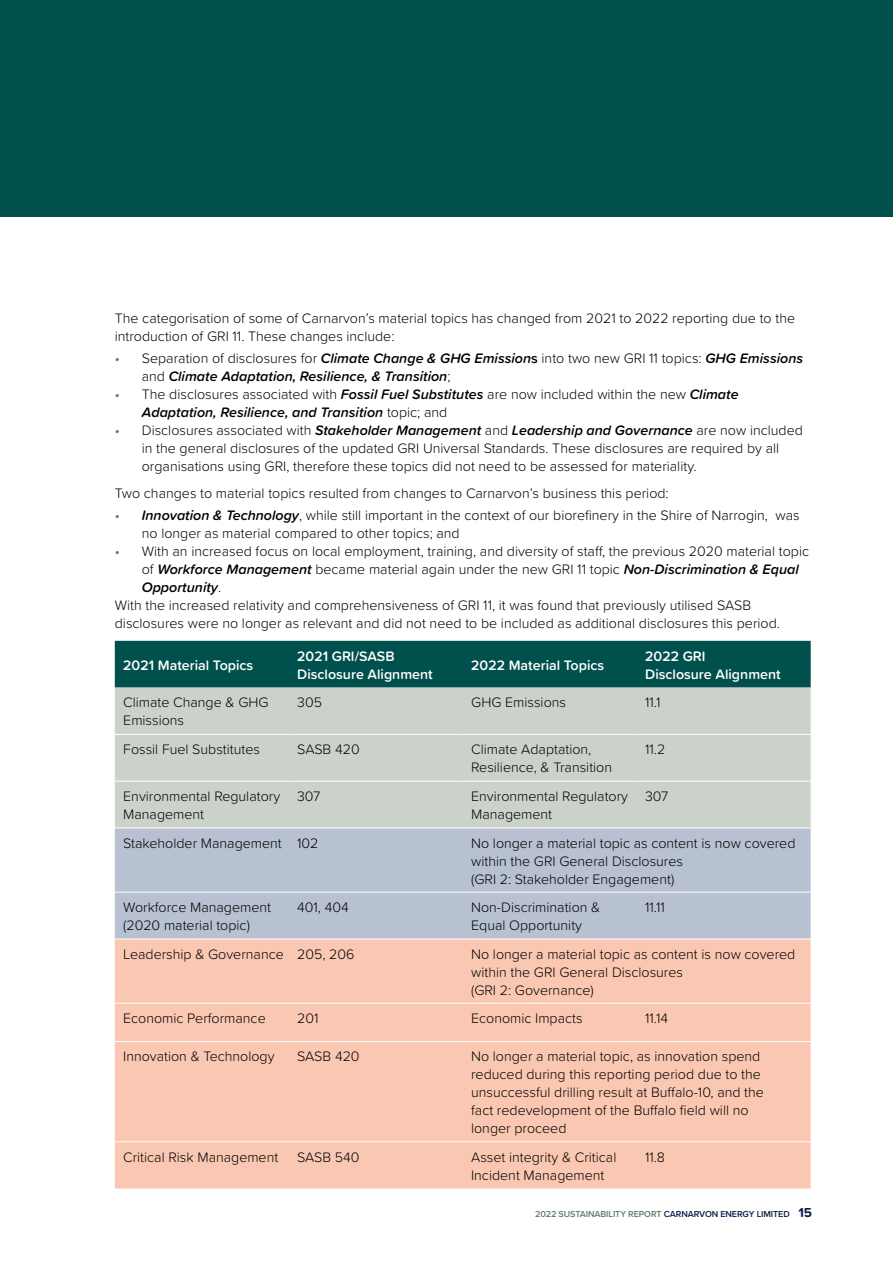
<style>
.page{position:relative;width:893px;height:1263px;background:#fff}
.page>*{position:absolute;margin:0;border:0;box-sizing:border-box;transform-origin:0 0}
.t1{font:300 14.25px/18px "Proxima Soft";color:#000}
.t2{font:italic 600 14.25px/18px "Proxima Soft";color:#000}
.t3{font:600 14.25px/18px "Proxima Soft";color:#fff}
.t4{font:600 9px "Proxima Nova";letter-spacing:-.01em;color:#5d7d67}
.s1{font-weight:400;color:#5d7d67}
.s2{font-weight:300;font-style:normal}
.s3{font-style:normal}
.s4{font-weight:400;font-style:italic;color:#5d7d67}
.s5{font-weight:600;font-style:italic}
.s6{color:#0f1c45}
.s7{font-family:"Proxima Soft";font-weight:700;font-size:13.5px;color:#0f1c45}
</style>
<div class="page">
<div style="left:0;top:0;width:893px;height:217px;background:#00504d"></div>
<div style="left:115px;top:641px;width:696px;height:47px;background:#00504d"></div>
<div style="left:115px;top:688px;width:696px;height:139px;background:#cbd2cb"></div>
<div style="left:115px;top:828px;width:696px;height:110px;background:#b7c1d1"></div>
<div style="left:115px;top:939px;width:696px;height:249px;background:#fac8b2"></div>
<hr style="left:115px;top:1141px;width:174px;height:1px;background:#fff">
<hr style="left:289px;top:1141px;width:174px;height:1px;background:#fff">
<hr style="left:463px;top:1141px;width:174px;height:1px;background:#fff">
<hr style="left:637px;top:1141px;width:174px;height:1px;background:#fff">
<hr style="left:115px;top:1041px;width:174px;height:1px;background:#fff">
<hr style="left:289px;top:1041px;width:174px;height:1px;background:#fff">
<hr style="left:463px;top:1041px;width:174px;height:1px;background:#fff">
<hr style="left:637px;top:1041px;width:174px;height:1px;background:#fff">
<hr style="left:115px;top:1003px;width:174px;height:1px;background:#fff">
<hr style="left:289px;top:1003px;width:174px;height:1px;background:#fff">
<hr style="left:463px;top:1003px;width:174px;height:1px;background:#fff">
<hr style="left:637px;top:1003px;width:174px;height:1px;background:#fff">
<hr style="left:115px;top:781px;width:174px;height:1px;background:#fff">
<hr style="left:289px;top:781px;width:174px;height:1px;background:#fff">
<hr style="left:463px;top:781px;width:174px;height:1px;background:#fff">
<hr style="left:637px;top:781px;width:174px;height:1px;background:#fff">
<hr style="left:115px;top:734px;width:174px;height:1px;background:#fff">
<hr style="left:289px;top:734px;width:174px;height:1px;background:#fff">
<hr style="left:463px;top:734px;width:174px;height:1px;background:#fff">
<hr style="left:637px;top:734px;width:174px;height:1px;background:#fff">
<hr style="left:115px;top:892px;width:174px;height:1px;background:#fff">
<hr style="left:289px;top:892px;width:174px;height:1px;background:#fff">
<hr style="left:463px;top:892px;width:174px;height:1px;background:#fff">
<hr style="left:637px;top:892px;width:174px;height:1px;background:#fff">
<p class="t1" style="left:115px;top:308px;width:682px">The categorisation of some of Carnarvon’s material topics has changed from 2021 to 2022 reporting due to the introduction of GRI 11. These changes include:</p>
<p class="t2" style="left:142px;top:349px;width:663px;text-indent:-27px"><span class="s1">•</span> <span class="s2">Separation of disclosures for</span> Climate Change &amp; GHG Emission<span class="s3">s</span> <span class="s2">into two new GRI 11 topics:</span> GHG Emissions <span class="s2">and</span> Climate Adaptation, Resilience, &amp; Transition<span class="s2">;</span></p>
<p class="t1" style="left:142px;top:384px;width:598px;text-indent:-27px"><span class="s4">•</span> The disclosures associated with <span class="s5">Fossil Fuel Substitutes</span> are now included within the new <span class="s5">Climate<br>Adaptation, Resilience, and Transition</span> topic; and</p>
<p class="t1" style="left:142px;top:420px;width:663px;text-indent:-27px"><span class="s4">•</span> Disclosures associated with <span class="s5">Stakeholder Management</span> and <span class="s5">Leadership and Governance</span> are now included in the general disclosures of the updated GRI Universal Standards. These disclosures are required by all organisations using GRI, therefore these topics did not need to be assessed for materiality.</p>
<p class="t1" style="left:115px;top:483px;width:555px">Two changes to material topics resulted from changes to Carnarvon’s business this period:</p>
<p class="t1" style="left:142px;top:505px;width:659px;text-indent:-27px"><span class="s4">•</span> <span class="s5">Innovation &amp; Technology</span>, while still important in the context of our biorefinery in the Shire of Narrogin, was no longer as material compared to other topics; and</p>
<p class="t1" style="left:115px;top:541px;width:696px"><span class="s4">•</span> With an increased focus on local employment, training, and diversity of staff, the previous 2020 material topic</p>
<p class="t2" style="left:142px;top:559px;width:659px"><span class="s2">of</span> Workforce Management <span class="s2">became material again under the new GRI 11 topic</span> Non-Discrimination &amp; Equal</p>
<p class="t2" style="left:142px;top:577px;width:81px">Opportunity<span class="s2">.</span></p>
<p class="t1" style="left:115px;top:595px;width:638px">With the increased relativity and comprehensiveness of GRI 11, it was found that previously utilised SASB</p>
<p class="t1" style="left:115px;top:613px;width:667px">disclosures were no longer as relevant and did not need to be included as additional disclosures this period.</p>
<p class="t3" style="left:123px;top:655px;width:132px">2021 Material Topics</p>
<p class="t3" style="left:297px;top:646px;width:137px">2021 GRI/SASB<br>Disclosure Alignment</p>
<p class="t3" style="left:471px;top:655px;width:134px">2022 Material Topics</p>
<p class="t3" style="left:645px;top:646px;width:137px">2022 GRI<br>Disclosure Alignment</p>
<p class="t1" style="left:123px;top:693px;width:147px">Climate Change &amp; GHG<br>Emissions</p>
<p class="t1" style="left:297px;top:693px;width:26px">305</p>
<p class="t1" style="left:471px;top:693px;width:96px">GHG Emissions</p>
<p class="t1" style="left:645px;top:693px;width:17px">11.1</p>
<p class="t1" style="left:123px;top:739px;width:138px">Fossil Fuel Substitutes</p>
<p class="t1" style="left:297px;top:739px;width:64px">SASB 420</p>
<p class="t1" style="left:471px;top:739px;width:142px">Climate Adaptation,<br>Resilience, &amp; Transition</p>
<p class="t1" style="left:645px;top:739px;width:22px">11.2</p>
<p class="t1" style="left:123px;top:786px;width:158px">Environmental Regulatory<br>Management</p>
<p class="t1" style="left:297px;top:786px;width:24px">307</p>
<p class="t1" style="left:471px;top:786px;width:158px">Environmental Regulatory<br>Management</p>
<p class="t1" style="left:645px;top:786px;width:24px">307</p>
<p class="t1" style="left:123px;top:833px;width:197px">Stakeholder Management 102</p>
<p class="t1" style="left:471px;top:833px;width:326px">No longer a material topic as content is now covered within the GRI General Disclosures<br>(GRI 2: Stakeholder Engagement)</p>
<p class="t1" style="left:123px;top:897px;width:149px">Workforce Management (2020 material topic)</p>
<p class="t1" style="left:297px;top:897px;width:53px">401, 404</p>
<p class="t1" style="left:471px;top:897px;width:131px">Non-Discrimination &amp;<br>Equal Opportunity</p>
<p class="t1" style="left:645px;top:897px;width:21px">11.11</p>
<p class="t1" style="left:123px;top:944px;width:233px">Leadership &amp; Governance 205, 206</p>
<p class="t1" style="left:471px;top:944px;width:326px">No longer a material topic as content is now covered within the GRI General Disclosures<br>(GRI 2: Governance)</p>
<p class="t1" style="left:123px;top:1008px;width:144px">Economic Performance</p>
<p class="t1" style="left:297px;top:1008px;width:23px">201</p>
<p class="t1" style="left:471px;top:1008px;width:113px">Economic Impacts</p>
<p class="t1" style="left:645px;top:1008px;width:25px">11.14</p>
<p class="t1" style="left:123px;top:1047px;width:153px">Innovation &amp; Technology</p>
<p class="t1" style="left:297px;top:1047px;width:64px">SASB 420</p>
<p class="t1" style="left:471px;top:1047px;width:294px">No longer a material topic, as innovation spend reduced during this reporting period due to the unsuccessful drilling result at Buffalo-10, and the fact redevelopment of the Buffalo field will no longer proceed</p>
<p class="t1" style="left:123px;top:1147px;width:157px">Critical Risk Management</p>
<p class="t1" style="left:297px;top:1147px;width:64px">SASB 540</p>
<p class="t1" style="left:471px;top:1147px;width:147px">Asset integrity &amp; Critical<br>Incident Management</p>
<p class="t1" style="left:645px;top:1147px;width:22px">11.8</p>
<p class="t4" style="left:535px;top:1207px;width:279px">2022 SUSTAINABILITY REPORT <span class="s6">CARNARVON ENERGY LIMITED</span> <span class="s7">15</span></p>
</div>
